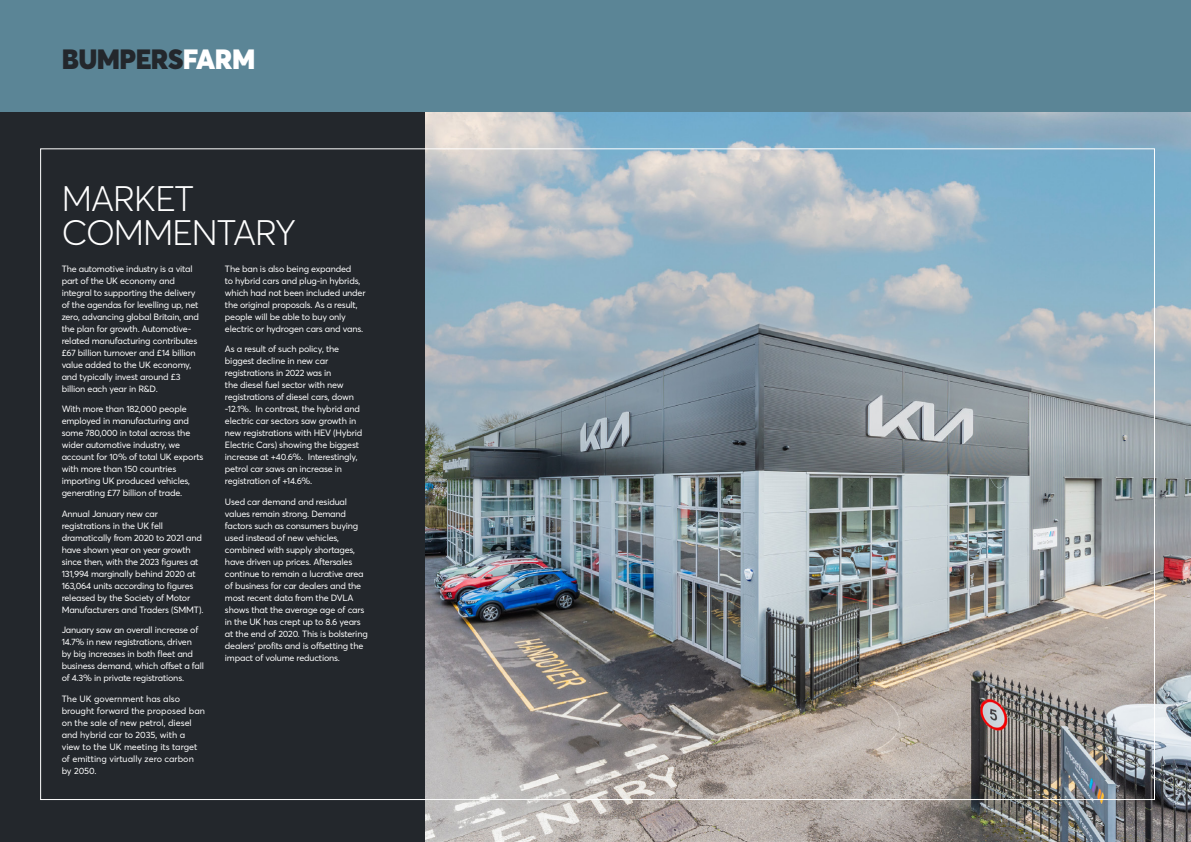
<style>
.page{position:relative;width:1191px;height:842px;background:#23272c}
.page>*{position:absolute;margin:0;border:0;box-sizing:border-box;transform-origin:0 0}
.t1{font:300 35px/34px "Averta";letter-spacing:-.03em;color:#fff}
.t2{font:900 27.5px "Averta";letter-spacing:-.02em;color:#23272c}
.t3{font:9px/12px "Averta";letter-spacing:-.02em;color:#fff}
.t4{font:9px/12px "Averta";color:#fff}
.s1{color:#fff}
</style>
<div class="page">
<img style="left:426px;top:111px;width:765px;height:731px">
<div style="left:0;top:0;width:1191px;height:111px;background:#5b8596"></div>
<h2 class="t2" style="left:62px;top:40px;width:195px">BUMPERS<span class="s1">FARM</span></h2>
<h1 class="t1" style="left:62px;top:181px;width:235px">MARKET<br>COMMENTARY</h1>
<p class="t3" style="left:62px;top:262px;width:139px">The automotive industry is a vital part of the UK economy and integral to supporting the delivery of the agendas for levelling up, net zero, advancing global Britain, and the plan for growth. Automotive&shy;related manufacturing contributes £67 billion turnover and £14 billion value added to the UK economy, and typically invest around £3 billion each year in R&amp;D.</p>
<p class="t3" style="left:62px;top:403px;width:143px">With more than 182,000 people employed in manufacturing and some 780,000 in total across the wider automotive industry, we account for 10% of total UK exports with more than 150 countries importing UK produced vehicles, generating £77 billion of trade.</p>
<p class="t3" style="left:62px;top:507px;width:143px">Annual January new car registrations in the UK fell dramatically from 2020 to 2021 and have shown year on year growth since then, with the 2023 figures at<br>131,994 marginally behind 2020 at<br>163,064 units according to figures released by the Society of Motor<br>Manufacturers and Traders (SMMT).</p>
<p class="t3" style="left:62px;top:624px;width:144px">January saw an overall increase of 14.7% in new registrations, driven<br>by big increases in both fleet and business demand, which offset a fall of 4.3% in private registrations.</p>
<p class="t4" style="left:62px;top:692px;width:145px">The UK government has also brought forward the proposed ban on the sale of new petrol, diesel and hybrid car to 2035, with a view to the UK meeting its target of emitting virtually zero carbon by 2050.</p>
<p class="t3" style="left:225px;top:262px;width:142px">The ban is also being expanded<br>to hybrid cars and plug-in hybrids, which had not been included under the original proposals. As a result, people will be able to buy only electric or hydrogen cars and vans.</p>
<p class="t3" style="left:225px;top:343px;width:139px">As a result of such policy, the biggest decline in new car registrations in 2022 was in<br>the diesel fuel sector with new registrations of diesel cars, down -12.1%. In contrast, the hybrid and electric car sectors saw growth in new registrations with HEV (Hybrid<br>Electric Cars) showing the biggest increase at +40.6%. Interestingly, petrol car saws an increase in registration of +14.6%.</p>
<p class="t3" style="left:225px;top:495px;width:144px">Used car demand and residual values remain strong. Demand factors such as consumers buying used instead of new vehicles, combined with supply shortages, have driven up prices. Aftersales continue to remain a lucrative area of business for car dealers and the most recent data from the DVLA shows that the average age of cars in the UK has crept up to 8.6 years at the end of 2020. This is bolstering dealers’ profits and is offsetting the impact of volume reductions.</p>
</div>
